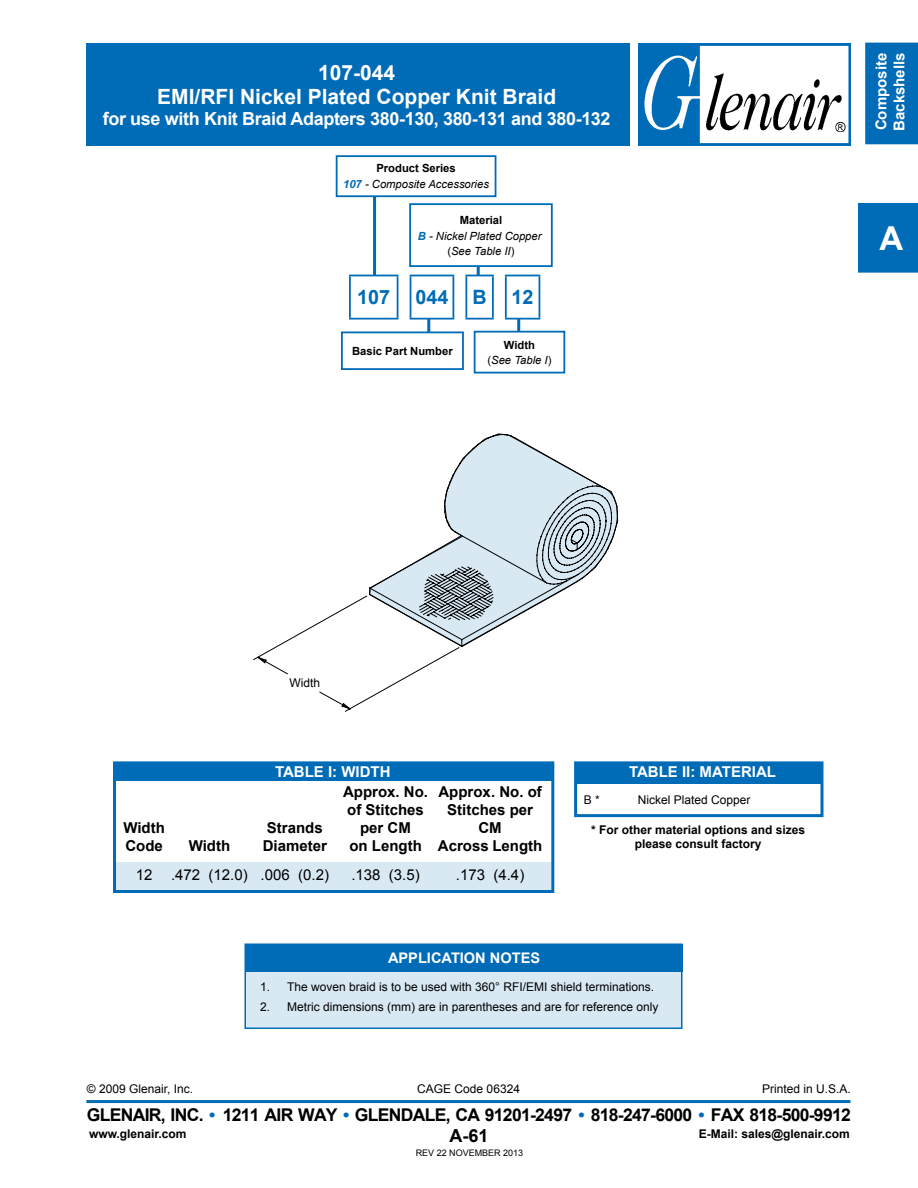
<style>
.page{position:relative;width:918px;height:1188px;background:#fff}
.page>*{position:absolute;margin:0;border:0;box-sizing:border-box;transform-origin:0 0}
.t1{font:700 33px "Arial";color:#fff}
.t2{font:700 21px/24px "Arial";color:#fff;text-align:center}
.t3{font:700 19.8px "Arial";color:#006bb6}
.t4{font:700 18px "Arial";letter-spacing:-.02em;color:#fff}
.t5{font:700 18px "Arial";color:#000}
.t6{font:700 17.55px "Arial";letter-spacing:-.04em;color:#000}
.t7{font:700 15px/18px "Arial";color:#000}
.t8{font:700 15px/18px "Arial";color:#fff}
.t9{font:15px "Arial";color:#000}
.t10{font:700 14.55px "Arial";color:#fff}
.t11{font:12px "Arial";color:#000}
.t12{font:700 12px/14.4px "Arial";color:#000;text-align:center}
.t13{font:italic 11.25px/15.3px "Arial";color:#000;text-align:center}
.t14{font:700 11.25px "Arial";color:#000}
.t15{font:9px "Arial";color:#000}
.s1{font-weight:700;font-style:normal}
.s2{font-weight:700;color:#006bb6}
.s3{font-style:normal}
.s4{color:#006bb6}
</style>
<div class="page">
<div style="left:86px;top:43px;width:544px;height:103px;background:#006bb6"></div>
<div style="left:865px;top:43px;width:53px;height:101px;background:#006bb6"></div>
<img style="left:639px;top:43px;width:211px;height:103px">
<img style="left:707px;top:74px;width:138px;height:58px">
<hr style="left:86px;top:1100px;width:764px;height:3px;background:#006bb6">
<div style="left:858px;top:204px;width:60px;height:69px;background:#006bb6"></div>
<div style="left:113px;top:862px;width:438px;height:29px;background:#d9e9f4"></div>
<div style="left:113px;top:761px;width:441px;height:132px;border:3px solid #006bb6"></div>
<div style="left:113px;top:763px;width:441px;height:18px;background:#006bb6"></div>
<div style="left:575px;top:762px;width:247px;height:22px;background:#006bb6"></div>
<div style="left:574px;top:761px;width:250px;height:56px;border:3px solid #006bb6"></div>
<div style="left:244px;top:944px;width:438px;height:85px;background:#d9e9f4;border:2px solid #006bb6"></div>
<div style="left:246px;top:944px;width:436px;height:28px;background:#006bb6"></div>
<svg style="left:253px;top:434px;width:365px;height:278px"></svg>
<hr style="left:477px;top:245px;width:3px;height:45px;background:#006bb6">
<hr style="left:517px;top:300px;width:3px;height:58px;background:#006bb6">
<hr style="left:373px;top:185px;width:3px;height:102px;background:#006bb6">
<hr style="left:427px;top:305px;width:3px;height:46px;background:#006bb6">
<div style="left:337px;top:156px;width:159px;height:40px;background:#fff"></div>
<div style="left:336px;top:155px;width:160px;height:42px;border:2px solid #006bb6"></div>
<hr style="left:349px;top:276px;width:2px;height:42px;background:#006bb6">
<hr style="left:349px;top:275px;width:49px;height:1px;background:#006bb6">
<hr style="left:349px;top:318px;width:49px;height:2px;background:#006bb6">
<hr style="left:410px;top:318px;width:44px;height:2px;background:#006bb6">
<svg style="left:350px;top:275px;width:189px;height:44px"></svg>
<hr style="left:465px;top:318px;width:29px;height:2px;background:#006bb6">
<hr style="left:492px;top:276px;width:2px;height:42px;background:#006bb6">
<hr style="left:505px;top:276px;width:2px;height:42px;background:#006bb6">
<hr style="left:505px;top:275px;width:35px;height:1px;background:#006bb6">
<hr style="left:505px;top:318px;width:35px;height:2px;background:#006bb6">
<hr style="left:539px;top:276px;width:1px;height:42px;background:#006bb6">
<div style="left:342px;top:332px;width:121px;height:37px;background:#fff"></div>
<div style="left:341px;top:331px;width:123px;height:39px;border:2px solid #006bb6"></div>
<div style="left:475px;top:332px;width:89px;height:41px;background:#fff"></div>
<div style="left:474px;top:331px;width:91px;height:43px;border:2px solid #006bb6"></div>
<div style="left:410px;top:204px;width:142px;height:62px;background:#fff"></div>
<div style="left:409px;top:203px;width:144px;height:64px;border:2px solid #006bb6"></div>
<h2 class="t2" style="left:157px;top:61px;width:401px">107-044<br>EMI/RFI Nickel Plated Copper Knit Braid</h2>
<h3 class="t4" style="left:103px;top:106px;width:509px">for use with Knit Braid Adapters 380-130, 380-131 and 380-132</h3>
<p class="t13" style="left:343px;top:161px;width:147px"><span class="s1">Product Series<br></span><span class="s2">107</span> - Composite Accessories</p>
<p class="t13" style="left:418px;top:212px;width:125px"><span class="s1">Material<br></span><span class="s2">B</span> - Nickel Plated Copper <span class="s3">(</span>See Table II<span class="s3">)</span></p>
<h3 class="t3" style="left:357px;top:284px;width:34px">107</h3>
<h3 class="t3" style="left:415px;top:284px;width:73px">044 B</h3>
<h3 class="t3" style="left:512px;top:284px;width:23px">12</h3>
<p class="t14" style="left:352px;top:343px;width:102px">Basic Part Number</p>
<p class="t13" style="left:487px;top:337px;width:65px"><span class="s1">Width<br></span><span class="s3">(</span>See Table I<span class="s3">)</span></p>
<p class="t8" style="left:873px;top:131px;width:80px;rotate:-90deg">Composite<br>Backshells</p>
<h1 class="t1" style="left:880px;top:217px;width:25px">A</h1>
<p class="t11" style="left:290px;top:675px;width:32px">Width</p>
<p class="t7" style="left:123px;top:819px;width:43px">Width<br>Code</p>
<p class="t9" style="left:136px;top:864px;width:18px">12</p>
<p class="t7" style="left:189px;top:837px;width:43px">Width</p>
<p class="t9" style="left:171px;top:864px;width:78px">.472 (12.0)</p>
<p class="t8" style="left:275px;top:763px;width:117px">TABLE I: WIDTH</p>
<p class="t7" style="left:263px;top:819px;width:66px">Strands<br>Diameter</p>
<p class="t9" style="left:261px;top:864px;width:70px">.006 (0.2)</p>
<p class="t7" style="left:343px;top:783px;width:87px;text-align:center">Approx. No. of Stitches per CM<br>on Length</p>
<p class="t9" style="left:351px;top:864px;width:70px">.138 (3.5)</p>
<p class="t7" style="left:438px;top:783px;width:106px;text-align:center">Approx. No. of<br>Stitches per<br>CM<br>Across Length</p>
<p class="t9" style="left:456px;top:864px;width:70px">.173 (4.4)</p>
<p class="t8" style="left:629px;top:763px;width:148px">TABLE II: MATERIAL</p>
<p class="t11" style="left:584px;top:792px;width:18px">B *</p>
<p class="t11" style="left:638px;top:792px;width:114px">Nickel Plated Copper</p>
<p class="t12" style="left:591px;top:823px;width:216px">* For other material options and sizes please consult factory</p>
<p class="t10" style="left:388px;top:948px;width:154px">APPLICATION NOTES</p>
<p class="t11" style="left:260px;top:979px;width:395px">1. The woven braid is to be used with 360° RFI/EMI shield terminations.</p>
<p class="t11" style="left:260px;top:999px;width:400px">2. Metric dimensions (mm) are in parentheses and are for reference only</p>
<p class="t11" style="left:87px;top:1081px;width:108px">© 2009 Glenair, Inc.</p>
<p class="t11" style="left:417px;top:1081px;width:104px">CAGE Code 06324</p>
<p class="t11" style="left:762px;top:1081px;width:90px">Printed in U.S.A.</p>
<p class="t12" style="left:89px;top:1127px;width:99px">www.glenair.com</p>
<p class="t12" style="left:699px;top:1127px;width:153px">E-Mail: sales@glenair.com</p>
<h3 class="t6" style="left:87px;top:1104px;width:766px">GLENAIR, INC. <span class="s4">•</span> 1211 AIR WAY <span class="s4">•</span> GLENDALE, CA 91201-2497 <span class="s4">•</span> 818-247-6000 <span class="s4">•</span> FAX 818-500-9912</h3>
<h3 class="t5" style="left:450px;top:1124px;width:41px">A-61</h3>
<p class="t15" style="left:416px;top:1146px;width:109px">REV 22 NOVEMBER 2013</p>
</div>
